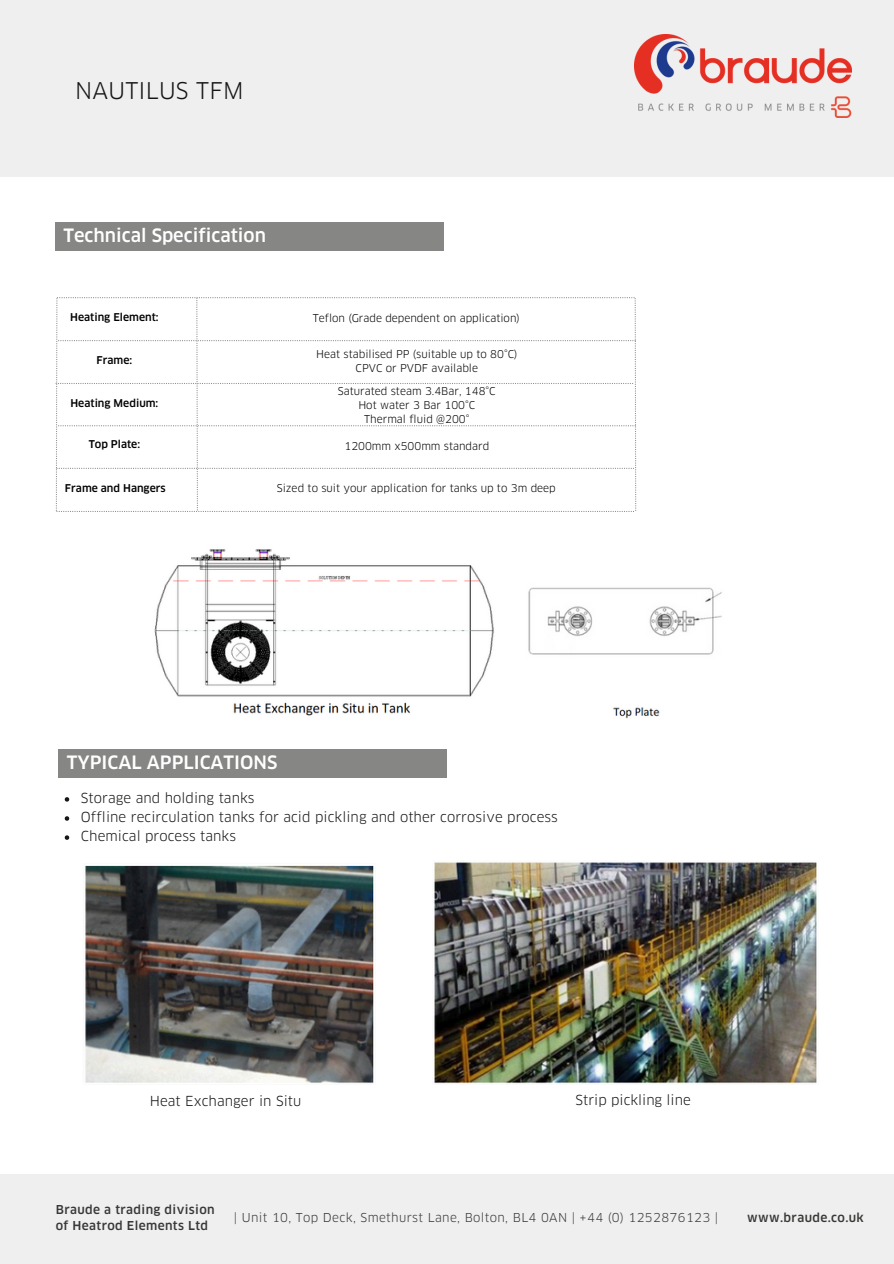
<style>
.page{position:relative;width:894px;height:1264px;background:#fff}
.page>*{position:absolute;margin:0;border:0;box-sizing:border-box;transform-origin:0 0}
.t1{font:22.5px "Clan Pro";letter-spacing:.01em;color:#171615}
.t2{font:500 18px "Clan Pro";color:#fff}
.t3{font:13.5px "Clan Pro";letter-spacing:.005em;color:#171615}
.t4{font:12px "Clan Pro";letter-spacing:.03em;color:#383837}
.t5{font:500 12px/16px "Clan Pro";letter-spacing:.03em;color:#383837}
.t6{font:10.5px "Clan Pro";color:#000}
.t7{font:500 10.5px "Clan Pro";color:#000}
</style>
<div class="page">
<div style="left:0;top:0;width:893px;height:176px;background:#efefef"></div>
<div style="left:0;top:1174px;width:893px;height:89px;background:#efefef"></div>
<img style="left:634px;top:35px;width:217px;height:83px">
<div style="left:55px;top:222px;width:388px;height:29px;background:#868685"></div>
<svg style="left:56px;top:297px;width:580px;height:215px"></svg>
<img style="left:154px;top:549px;width:568px;height:169px">
<div style="left:58px;top:748px;width:388px;height:29px;background:#868685"></div>
<img style="left:85px;top:862px;width:732px;height:222px">
<svg style="left:65px;top:797px;width:4px;height:4px"></svg>
<svg style="left:65px;top:816px;width:4px;height:4px"></svg>
<svg style="left:65px;top:835px;width:4px;height:4px"></svg>
<p class="t1" style="left:75px;top:77px;width:170px">NAUTILUS TFM</p>
<p class="t2" style="left:63px;top:224px;width:204px">Technical Specification</p>
<p class="t7" style="left:70px;top:310px;width:90px">Heating Element:</p>
<p class="t7" style="left:96px;top:353px;width:37px">Frame:</p>
<p class="t7" style="left:70px;top:396px;width:89px">Heating Medium:</p>
<p class="t7" style="left:89px;top:438px;width:53px">Top Plate:</p>
<p class="t7" style="left:65px;top:481px;width:102px">Frame and Hangers</p>
<h1 class="t6" style="left:312px;top:311px;width:208px">Teflon (Grade dependent on application)</h1>
<p class="t6" style="left:316px;top:347px;width:203px">Heat stabilised PP (suitable up to 80°C)</p>
<p class="t6" style="left:355px;top:361px;width:124px">CPVC or PVDF available</p>
<p class="t6" style="left:338px;top:384px;width:159px">Saturated steam 3.4Bar, 148°C</p>
<p class="t6" style="left:358px;top:398px;width:118px">Hot water 3 Bar 100°C</p>
<p class="t6" style="left:364px;top:412px;width:107px">Thermal fluid @200°</p>
<p class="t6" style="left:344px;top:439px;width:146px">1200mm x500mm standard</p>
<p class="t6" style="left:277px;top:482px;width:280px">Sized to suit your application for tanks up to 3m deep</p>
<p class="t2" style="left:67px;top:751px;width:212px">TYPICAL APPLICATIONS</p>
<p class="t3" style="left:81px;top:789px;width:175px">Storage and holding tanks</p>
<p class="t3" style="left:81px;top:808px;width:478px">Offline recirculation tanks for acid pickling and other corrosive process</p>
<p class="t3" style="left:81px;top:827px;width:156px">Chemical process tanks</p>
<p class="t3" style="left:150px;top:1092px;width:153px">Heat Exchanger in Situ</p>
<p class="t3" style="left:575px;top:1091px;width:117px">Strip pickling line</p>
<h3 class="t5" style="left:56px;top:1201px;width:160px">Braude a trading division of Heatrod Elements Ltd</h3>
<p class="t4" style="left:234px;top:1209px;width:485px">| Unit 10, Top Deck, Smethurst Lane, Bolton, BL4 0AN | +44 (0) 1252876123 |</p>
<p class="t5" style="left:747px;top:1209px;width:118px">www.braude.co.uk</p>
</div>
